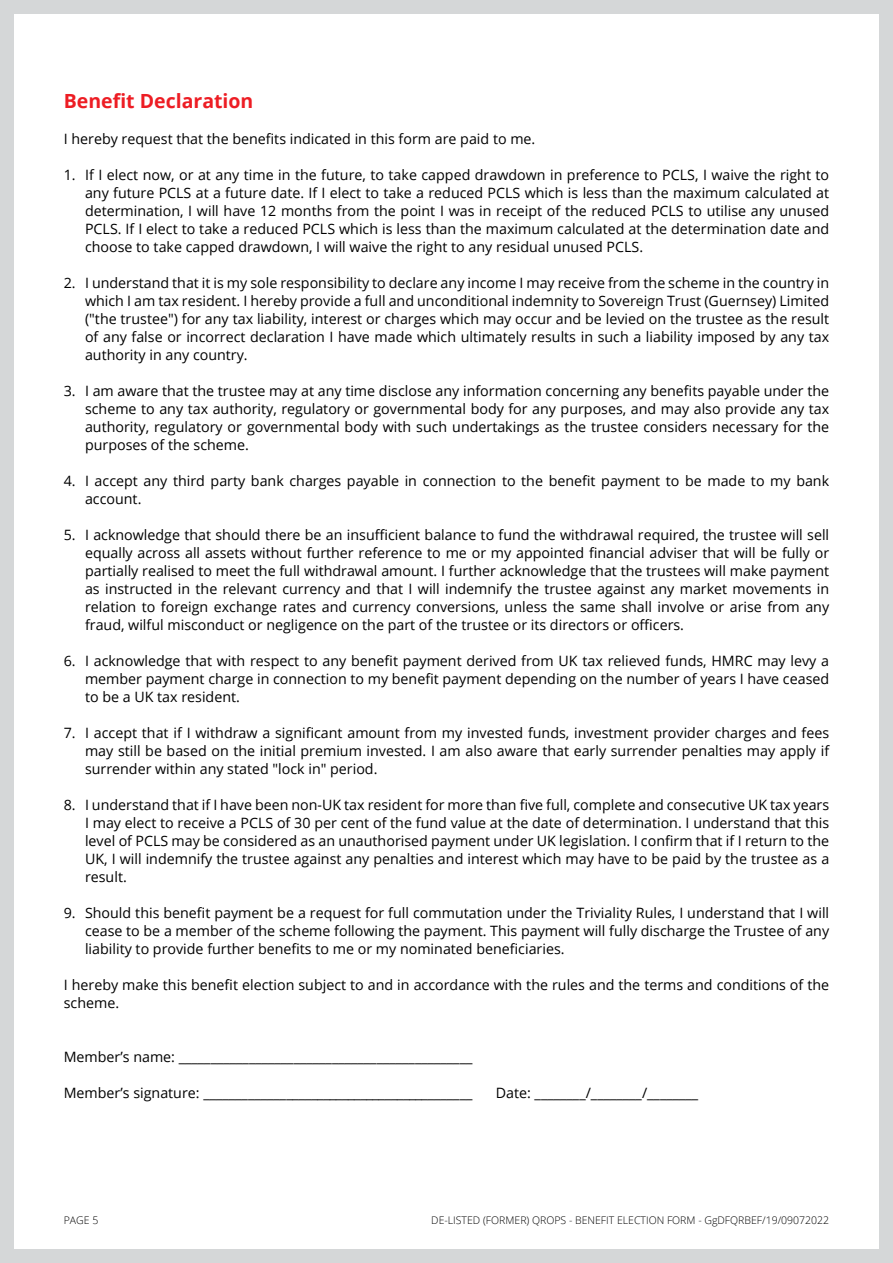
<style>
.page{position:relative;width:893px;height:1263px;background:#d5d7d8}
.page>*{position:absolute;margin:0;border:0;box-sizing:border-box;transform-origin:0 0}
.Red_bold_13_15{font:700 19.5px "Open Sans";color:#ed1d24}
.body_copy_10_12{font:14.25px/18px "Open Sans";color:#000;text-align:justify}
.t1{font:300 10.5px "Open Sans";color:#000}
</style>
<div class="page">
<div style="left:14px;top:14px;width:865px;height:1235px;background:#fff"></div>
<p class="Red_bold_13_15" style="left:64px;top:87px;width:191px">Benefit Declaration</p>
<p class="body_copy_10_12" style="left:64px;top:129px;width:473px">I hereby request that the benefits indicated in this form are paid to me.</p>
<p class="body_copy_10_12" style="left:85px;top:165px;width:746px;text-indent:-21px">1. If I elect now, or at any time in the future, to take capped drawdown in preference to PCLS, I waive the right to any future PCLS at a future date. If I elect to take a reduced PCLS which is less than the maximum calculated at determination, I will have 12 months from the point I was in receipt of the reduced PCLS to utilise any unused PCLS. If I elect to take a reduced PCLS which is less than the maximum calculated at the determination date and choose to take capped drawdown, I will waive the right to any residual unused PCLS.</p>
<p class="body_copy_10_12" style="left:85px;top:273px;width:746px;text-indent:-21px">2. I understand that it is my sole responsibility to declare any income I may receive from the scheme in the country in which I am tax resident. I hereby provide a full and unconditional indemnity to Sovereign Trust (Guernsey) Limited ("the trustee") for any tax liability, interest or charges which may occur and be levied on the trustee as the result of any false or incorrect declaration I have made which ultimately results in such a liability imposed by any tax authority in any country.</p>
<p class="body_copy_10_12" style="left:85px;top:381px;width:746px;text-indent:-21px">3. I am aware that the trustee may at any time disclose any information concerning any benefits payable under the scheme to any tax authority, regulatory or governmental body for any purposes, and may also provide any tax authority, regulatory or governmental body with such undertakings as the trustee considers necessary for the purposes of the scheme.</p>
<p class="body_copy_10_12" style="left:85px;top:471px;width:746px;text-indent:-21px">4. I accept any third party bank charges payable in connection to the benefit payment to be made to my bank account.</p>
<p class="body_copy_10_12" style="left:85px;top:525px;width:746px;text-indent:-21px">5. I acknowledge that should there be an insufficient balance to fund the withdrawal required, the trustee will sell equally across all assets without further reference to me or my appointed financial adviser that will be fully or partially realised to meet the full withdrawal amount. I further acknowledge that the trustees will make payment as instructed in the relevant currency and that I will indemnify the trustee against any market movements in relation to foreign exchange rates and currency conversions, unless the same shall involve or arise from any fraud, wilful misconduct or negligence on the part of the trustee or its directors or officers.</p>
<p class="body_copy_10_12" style="left:85px;top:651px;width:746px;text-indent:-21px">6. I acknowledge that with respect to any benefit payment derived from UK tax relieved funds, HMRC may levy a member payment charge in connection to my benefit payment depending on the number of years I have ceased to be a UK tax resident.</p>
<p class="body_copy_10_12" style="left:85px;top:723px;width:746px;text-indent:-21px">7. I accept that if I withdraw a significant amount from my invested funds, investment provider charges and fees may still be based on the initial premium invested. I am also aware that early surrender penalties may apply if surrender within any stated "lock in" period.</p>
<p class="body_copy_10_12" style="left:85px;top:795px;width:746px;text-indent:-21px">8. I understand that if I have been non-UK tax resident for more than five full, complete and consecutive UK tax years I may elect to receive a PCLS of 30 per cent of the fund value at the date of determination. I understand that this level of PCLS may be considered as an unauthorised payment under UK legislation. I confirm that if I return to the UK, I will indemnify the trustee against any penalties and interest which may have to be paid by the trustee as a result.</p>
<p class="body_copy_10_12" style="left:85px;top:903px;width:746px;text-indent:-21px">9. Should this benefit payment be a request for full commutation under the Triviality Rules, I understand that I will cease to be a member of the scheme following the payment. This payment will fully discharge the Trustee of any liability to provide further benefits to me or my nominated beneficiaries.</p>
<p class="body_copy_10_12" style="left:64px;top:975px;width:767px">I hereby make this benefit election subject to and in accordance with the rules and the terms and conditions of the scheme.</p>
<p class="body_copy_10_12" style="left:64px;top:1047px;width:410px">Member’s name: ______________________________________________</p>
<p class="body_copy_10_12" style="left:64px;top:1083px;width:410px">Member’s signature: ___________________________________________</p>
<p class="body_copy_10_12" style="left:496px;top:1083px;width:204px">Date: ________/________/________</p>
<p class="t1" style="left:64px;top:1213px;width:36px">PAGE 5</p>
<p class="t1" style="left:431px;top:1213px;width:399px">DE-LISTED (FORMER) QROPS - BENEFIT ELECTION FORM - GgDFQRBEF/19/09072022</p>
</div>
